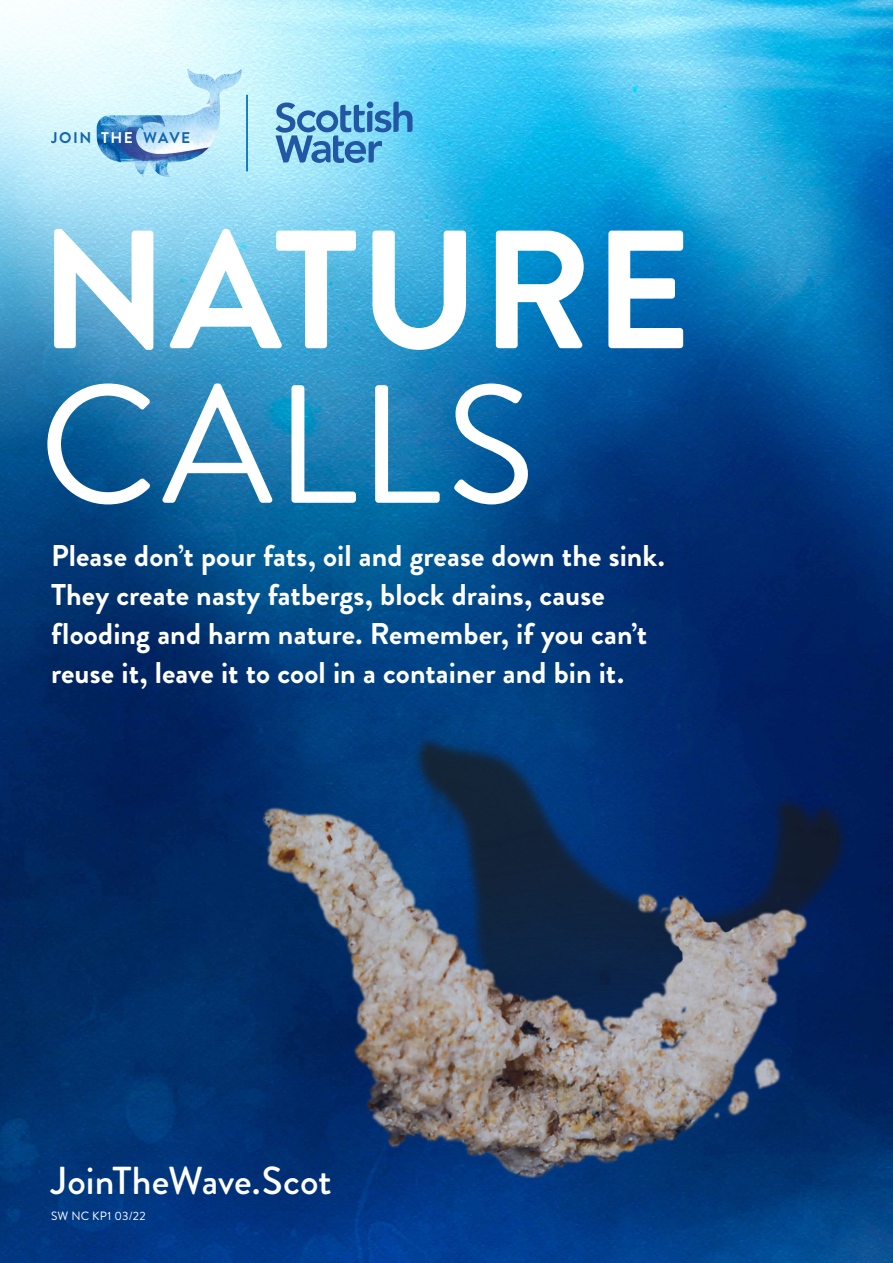
<style>
.page{position:relative;width:893px;height:1263px;background:#fff}
.page>*{position:absolute;margin:0;border:0;box-sizing:border-box;transform-origin:0 0}
.t1{font:700 168px "Brandon Grotesque";letter-spacing:.005em;color:#fff}
.t2{font:168px "Brandon Grotesque";letter-spacing:.015em;color:#fff}
.t3{font:500 39px "Brandon Grotesque";letter-spacing:-.005em;color:#fff}
.t4{font:700 30px/39px "Brandon Grotesque";letter-spacing:.005em;color:#fff}
.t5{font:700 15.45px "Brandon Grotesque";letter-spacing:.1em;color:#1566ae}
.t6{font:12px "Brandon Grotesque";letter-spacing:.02em;color:#fff}
.s1{color:#fff}
</style>
<div class="page">
<img style="left:0;top:0;width:893px;height:1263px">
<svg style="left:0;top:0;width:759px;height:467px;background:#4ca9d5"></svg>
<svg style="left:275px;top:102px;width:138px;height:61px;background:#66add8"></svg>
<hr style="left:246px;top:95px;width:2px;height:76px;background:#0067b2">
<img style="left:97px;top:69px;width:145px;height:111px">
<img style="left:230px;top:627px;width:635px;height:581px">
<p class="t5" style="left:51px;top:127px;width:140px">JOIN <span class="s1">THE</span> WAVE</p>
<h1 class="t1" style="left:39px;top:173px;width:655px">NATURE</h1>
<h1 class="t2" style="left:39px;top:329px;width:498px">CALLS</h1>
<p class="t4" style="left:51px;top:537px;width:615px">Please don’t pour fats, oil and grease down the sink.<br>They create nasty fatbergs, block drains, cause flooding and harm nature. Remember, if you can’t reuse it, leave it to cool in a container and bin it.</p>
<h2 class="t3" style="left:51px;top:1154px;width:282px">JoinTheWave.Scot</h2>
<p class="t6" style="left:51px;top:1208px;width:96px">SW NC KP1 03/22</p>
</div>
